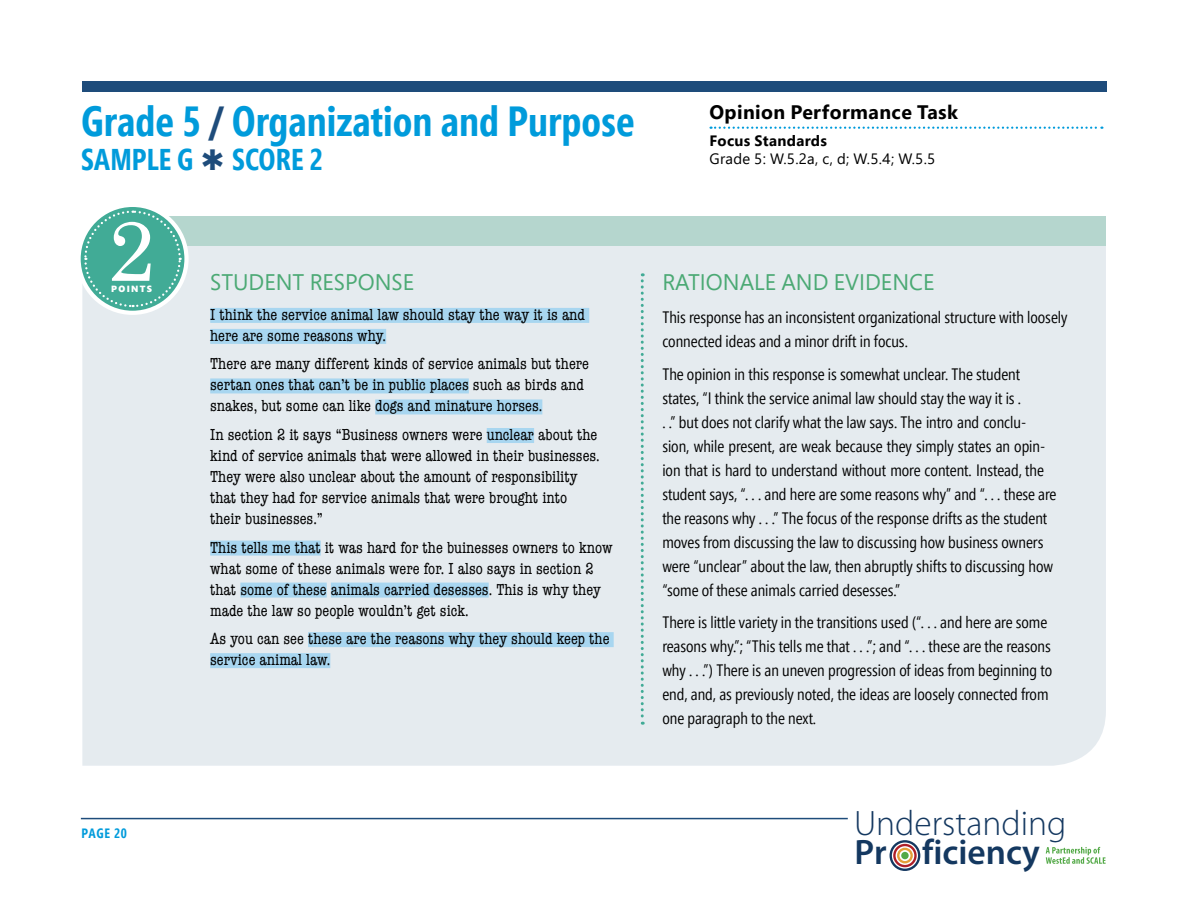
<style>
.page{position:relative;width:1188px;height:918px;background:#fff}
.page>*{position:absolute;margin:0;border:0;box-sizing:border-box;transform-origin:0 0}
.score_numeric{font:85.5px "Century Schoolbook";color:#fff}
.H1_subhead{font:700 42px "Segoe Pro Cond";color:#009bdb}
.t1{font:300 35.4px "Myriad Pro";color:#143860}
.t2{font:600 35.4px "Myriad Pro";color:#143860}
.H1_subhead-2{font:700 30px "Segoe Pro Cond";color:#009bdb}
.Response_Rational_He{font:22.5px "Segoe Pro";color:#4ba974}
.p1_information_heade{font:700 19.5px "Segoe Pro";letter-spacing:.02em;color:#000}
.Rationale_Body{font:16.5px/24px "Segoe Pro Cond";color:#000}
.Student_Response_Bod{font:condensed 16.5px/21px "American Typewriter";color:#000}
.p1_information_heade-2{font:15px/18px "Segoe Pro";letter-spacing:.02em;color:#000}
.t3{font:700 13.5px "Segoe Pro Cond";letter-spacing:.05em;color:#009bdb}
.score_points{font:900 9px "Segoe Pro";letter-spacing:.15em;color:#fff}
.s1{color:#1e4c7b}
.s2{font-weight:700}
</style>
<div class="page">
<hr style="left:81px;top:818px;width:767px;height:1px;background:#1e4c7b">
<svg style="left:1046px;top:847px;width:60px;height:17px"></svg>
<div style="left:890px;top:840px;width:30px;height:31px;border:2px solid #143860;border-radius:50%"></div>
<div style="left:893px;top:844px;width:24px;height:23px;border:2px solid #ad1f28;border-radius:50%"></div>
<div style="left:897px;top:848px;width:16px;height:15px;border:2px solid #e49f39;border-radius:50%"></div>
<div style="left:901px;top:852px;width:8px;height:7px;background:#53a947;border-radius:50%"></div>
<div style="left:82px;top:81px;width:1025px;height:10px;background:#1e4c7b"></div>
<div style="left:82px;top:246px;width:1024px;height:520px;background:#e5ebef"></div>
<div style="left:141px;top:217px;width:965px;height:29px;background:#b5d6ce"></div>
<svg style="left:79px;top:205px;width:108px;height:108px"></svg>
<div style="left:77px;top:203px;width:112px;height:112px;border:4px solid #fff;border-radius:50%"></div>
<svg style="left:83px;top:209px;width:99px;height:99px"></svg>
<svg style="left:641px;top:273px;width:3px;height:452px"></svg>
<svg style="left:711px;top:127px;width:391px;height:2px"></svg>
<div style="left:210px;top:308px;width:379px;height:15px;background:#a8d6f0"></div>
<div style="left:210px;top:329px;width:176px;height:15px;background:#a8d6f0"></div>
<div style="left:210px;top:378px;width:259px;height:15px;background:#a8d6f0"></div>
<div style="left:375px;top:399px;width:167px;height:15px;background:#a8d6f0"></div>
<div style="left:487px;top:428px;width:47px;height:15px;background:#a8d6f0"></div>
<div style="left:210px;top:541px;width:111px;height:15px;background:#a8d6f0"></div>
<div style="left:240px;top:583px;width:87px;height:15px;background:#a8d6f0"></div>
<div style="left:331px;top:583px;width:158px;height:15px;background:#a8d6f0"></div>
<div style="left:308px;top:632px;width:306px;height:15px;background:#a8d6f0"></div>
<div style="left:210px;top:653px;width:120px;height:15px;background:#a8d6f0"></div>
<h2 class="H1_subhead" style="left:81px;top:95px;width:555px">Grade 5 <span class="s1">/</span> Organization and Purpose</h2>
<h2 class="H1_subhead-2" style="left:81px;top:141px;width:243px">SAMPLE G <span class="s1">✱</span> SCORE 2</h2>
<h2 class="score_numeric" style="left:108px;top:197px;width:49px">2</h2>
<h2 class="score_points" style="left:111px;top:283px;width:42px">POINTS</h2>
<p class="Response_Rational_He" style="left:210px;top:267px;width:205px">STUDENT RESPONSE</p>
<p class="Student_Response_Bod" style="left:210px;top:303px;width:376px">I think the service animal law should stay the way it is and here are some reasons why.</p>
<p class="Student_Response_Bod" style="left:210px;top:353px;width:380px">There are many different kinds of service animals but there sertan ones that can’t be in public places such as birds and snakes, but some can like dogs and minature horses.</p>
<p class="Student_Response_Bod" style="left:210px;top:424px;width:391px">In section 2 it says “Business owners were unclear about the kind of service animals that were allowed in their businesses.<br>They were also unclear about the amount of responsibility that they had for service animals that were brought into their businesses.”</p>
<p class="Student_Response_Bod" style="left:210px;top:536px;width:404px">This tells me that it was hard for the buinesses owners to know what some of these animals were for. I also says in section 2 that some of these animals carried desesses. This is why they made the law so people wouldn’t get sick.</p>
<p class="Student_Response_Bod" style="left:210px;top:628px;width:401px">As you can see these are the reasons why they should keep the service animal law.</p>
<h2 class="p1_information_heade" style="left:709px;top:98px;width:250px">Opinion Performance Task</h2>
<h2 class="p1_information_heade-2" style="left:709px;top:131px;width:227px"><span class="s2">Focus Standards<br></span>Grade 5: W.5.2a, c, d; W.5.4; W.5.5</h2>
<p class="Response_Rational_He" style="left:662px;top:267px;width:274px">RATIONALE AND EVIDENCE</p>
<p class="Rationale_Body" style="left:662px;top:305px;width:407px">This response has an inconsistent organizational structure with loosely connected ideas and a minor drift in focus.</p>
<p class="Rationale_Body" style="left:662px;top:362px;width:396px">The opinion in this response is somewhat unclear. The student states, “I think the service animal law should stay the way it is .<br>. .” but does not clarify what the law says. The intro and conclu&shy;sion, while present, are weak because they simply states an opin&shy;ion that is hard to understand without more content. Instead, the student says, “. . . and here are some reasons why” and “. . . these are the reasons why . . .” The focus of the response drifts as the student moves from discussing the law to discussing how business owners were “unclear” about the law, then abruptly shifts to discussing how “some of these animals carried desesses.”</p>
<p class="Rationale_Body" style="left:662px;top:611px;width:391px">There is little variety in the transitions used (“. . . and here are some reasons why.”; “This tells me that . . .”; and “. . . these are the reasons why . . .”) There is an uneven progression of ideas from beginning to end, and, as previously noted, the ideas are loosely connected from one paragraph to the next.</p>
<p class="t3" style="left:82px;top:825px;width:47px">PAGE 20</p>
<h3 class="t1" style="left:854px;top:802px;width:214px">Understanding</h3>
<h3 class="t2" style="left:854px;top:830px;width:187px">Pr ficiency</h3>
</div>
